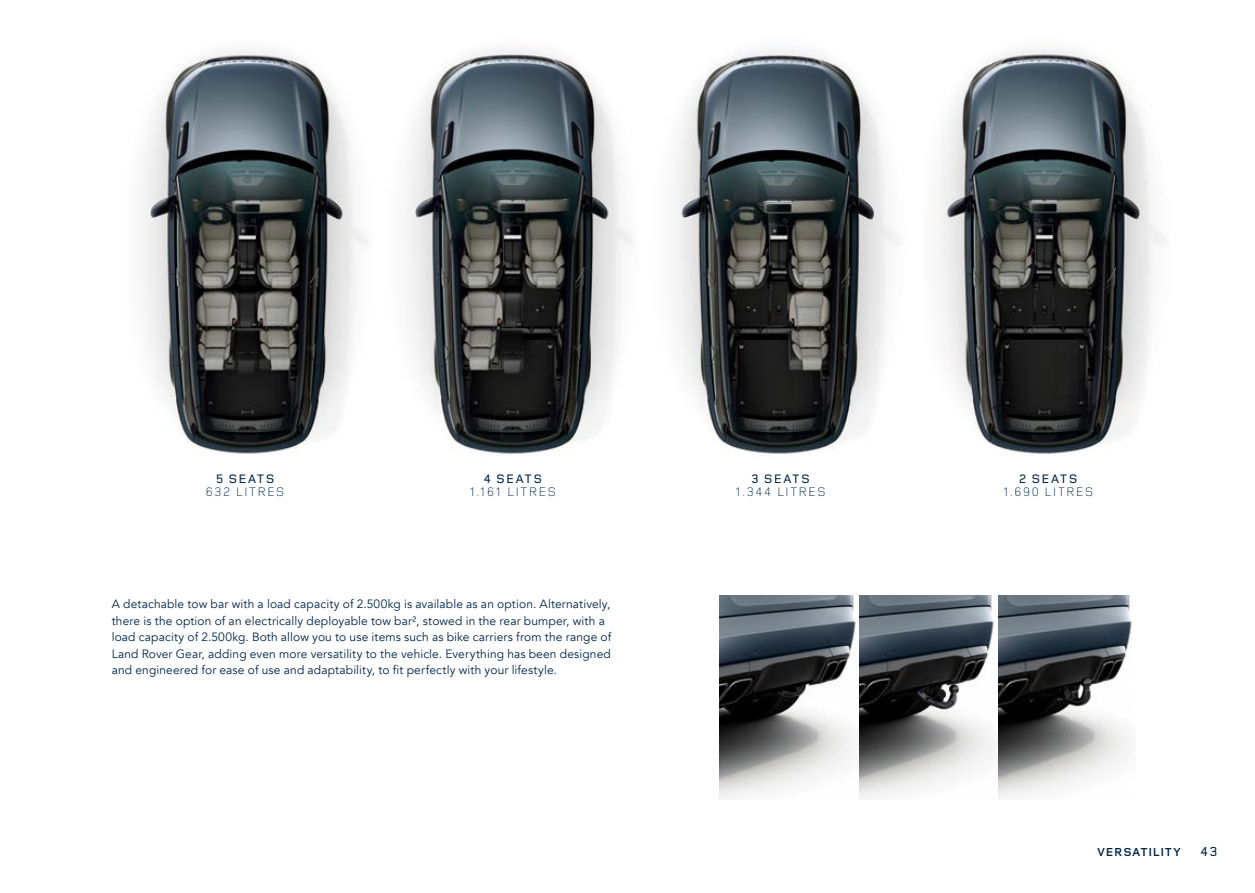
<style>
.page{position:relative;width:1255px;height:893px;background:#fff}
.page>*{position:absolute;margin:0;border:0;box-sizing:border-box;transform-origin:0 0}
.t1{font:500 13.5px "Land Rover Wide";color:#002647}
.t2{font:300 12.75px "Land Rover Wide";letter-spacing:.03em;color:#002647}
.t3{font:500 12.75px "Land Rover Wide";letter-spacing:.035em;color:#002647}
.t4{font:12px/16.5px "Avenir LT Com";letter-spacing:.01em;color:#002647}
.t5{font:700 12px "Land Rover Wide";color:#002647}
</style>
<div class="page">
<img style="left:143px;top:50px;width:225px;height:404px">
<img style="left:720px;top:595px;width:412px;height:204px">
<img style="left:937px;top:49px;width:228px;height:407px">
<img style="left:673px;top:49px;width:226px;height:405px">
<img style="left:407px;top:48px;width:227px;height:408px">
<p class="t3" style="left:215px;top:470px;width:61px">5 SEATS</p>
<p class="t2" style="left:205px;top:483px;width:81px">632 LITRES</p>
<p class="t3" style="left:483px;top:470px;width:61px">4 SEATS</p>
<p class="t2" style="left:469px;top:483px;width:89px">1.161 LITRES</p>
<p class="t4" style="left:112px;top:596px;width:501px">A detachable tow bar with a load capacity of 2.500kg is available as an option. Alternatively, there is the option of an electrically deployable tow bar², stowed in the rear bumper, with a load capacity of 2.500kg. Both allow you to use items such as bike carriers from the range of Land Rover Gear, adding even more versatility to the vehicle. Everything has been designed and engineered for ease of use and adaptability, to fit perfectly with your lifestyle.</p>
<p class="t3" style="left:751px;top:470px;width:61px">3 SEATS</p>
<p class="t2" style="left:735px;top:483px;width:93px">1.344 LITRES</p>
<p class="t3" style="left:1018px;top:470px;width:61px">2 SEATS</p>
<p class="t2" style="left:1002px;top:483px;width:93px">1.690 LITRES</p>
<p class="t5" style="left:1096px;top:843px;width:86px">VERSATILITY</p>
<p class="t1" style="left:1199px;top:842px;width:20px">43</p>
</div>
